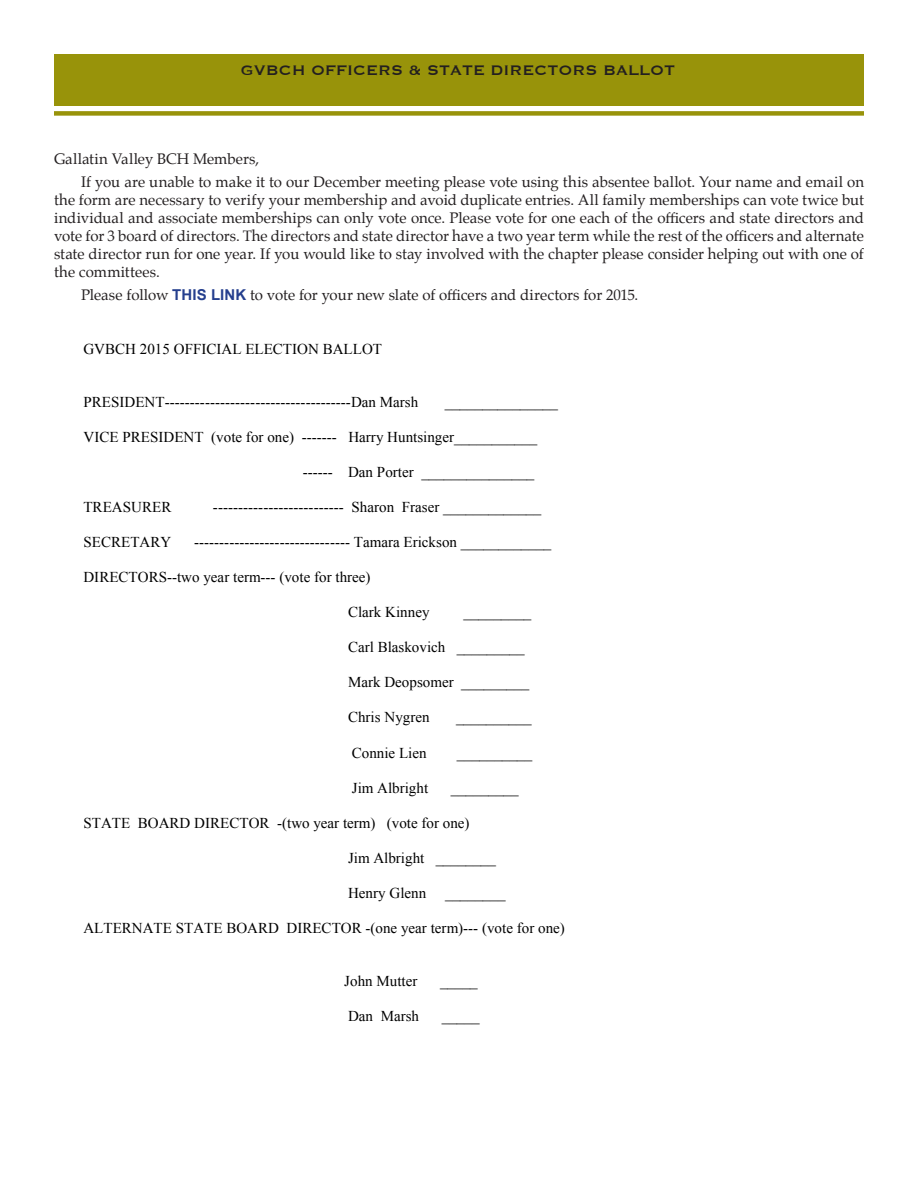
<style>
.page{position:relative;width:918px;height:1188px;background:#fff}
.page>*{position:absolute;margin:0;border:0;box-sizing:border-box;transform-origin:0 0}
.Page_heading_on_gree{font:18px "Copperplate";color:#231f20}
.t1{font:15px "Times New Roman";color:#000}
.stories{font:15px/18px "Palatino";color:#231f20;text-align:justify}
.s1{font-family:"Arial";font-weight:700;color:#253f8e}
</style>
<div class="page">
<div style="left:54px;top:54px;width:810px;height:52px;background:#98930a"></div>
<div style="left:54px;top:111px;width:810px;height:5px;background:#98930a"></div>
<p class="Page_heading_on_gree" style="left:241px;top:59px;width:436px">GVBCH OFFICERS &amp; STATE DIRECTORS BALLOT</p>
<p class="stories" style="left:54px;top:149px;width:207px">Gallatin Valley BCH Members,</p>
<p class="stories" style="left:54px;top:173px;width:812px;text-indent:27px">If you are unable to make it to our December meeting please vote using this absentee ballot. Your name and email on the form are necessary to verify your membership and avoid duplicate entries. All family memberships can vote twice but individual and associate memberships can only vote once. Please vote for one each of the officers and state directors and vote for 3 board of directors. The directors and state director have a two year term while the rest of the officers and alternate state director run for one year. If you would like to stay involved with the chapter please consider helping out with one of the committees.</p>
<p class="stories" style="left:81px;top:286px;width:559px">Please follow <span class="s1">THIS LINK</span> to vote for your new slate of officers and directors for 2015.</p>
<p class="t1" style="left:83px;top:339px;width:300px">GVBCH 2015 OFFICIAL ELECTION BALLOT</p>
<p class="t1" style="left:83px;top:392px;width:336px">PRESIDENT-------------------------------------Dan Marsh</p>
<p class="t1" style="left:445px;top:392px;width:115px">_______________</p>
<p class="t1" style="left:83px;top:427px;width:455px">VICE PRESIDENT (vote for one) ------- Harry Huntsinger___________</p>
<p class="t1" style="left:303px;top:462px;width:233px">------ Dan Porter _______________</p>
<p class="t1" style="left:83px;top:497px;width:89px">TREASURER</p>
<p class="t1" style="left:213px;top:497px;width:330px">-------------------------- Sharon Fraser _____________</p>
<p class="t1" style="left:83px;top:532px;width:89px">SECRETARY</p>
<p class="t1" style="left:194px;top:532px;width:359px">------------------------------- Tamara Erickson ____________</p>
<p class="t1" style="left:83px;top:567px;width:289px">DIRECTORS--two year term--- (vote for three)</p>
<p class="t1" style="left:348px;top:602px;width:83px">Clark Kinney</p>
<p class="t1" style="left:464px;top:602px;width:69px">_________</p>
<p class="t1" style="left:348px;top:637px;width:178px">Carl Blaskovich _________</p>
<p class="t1" style="left:348px;top:672px;width:183px">Mark Deopsomer _________</p>
<p class="t1" style="left:348px;top:707px;width:83px">Chris Nygren</p>
<p class="t1" style="left:456px;top:707px;width:77px">__________</p>
<p class="t1" style="left:352px;top:742px;width:76px">Connie Lien</p>
<p class="t1" style="left:457px;top:742px;width:77px">__________</p>
<p class="t1" style="left:352px;top:778px;width:78px">Jim Albright</p>
<p class="t1" style="left:451px;top:778px;width:69px">_________</p>
<p class="t1" style="left:83px;top:813px;width:388px">STATE BOARD DIRECTOR -(two year term) (vote for one)</p>
<p class="t1" style="left:348px;top:848px;width:149px">Jim Albright ________</p>
<p class="t1" style="left:348px;top:883px;width:80px">Henry Glenn</p>
<p class="t1" style="left:445px;top:883px;width:62px">________</p>
<p class="t1" style="left:83px;top:918px;width:483px">ALTERNATE STATE BOARD DIRECTOR -(one year term)--- (vote for one)</p>
<p class="t1" style="left:344px;top:971px;width:75px">John Mutter</p>
<p class="t1" style="left:440px;top:971px;width:39px">_____</p>
<p class="t1" style="left:348px;top:1006px;width:73px">Dan Marsh</p>
<p class="t1" style="left:442px;top:1006px;width:39px">_____</p>
</div>
